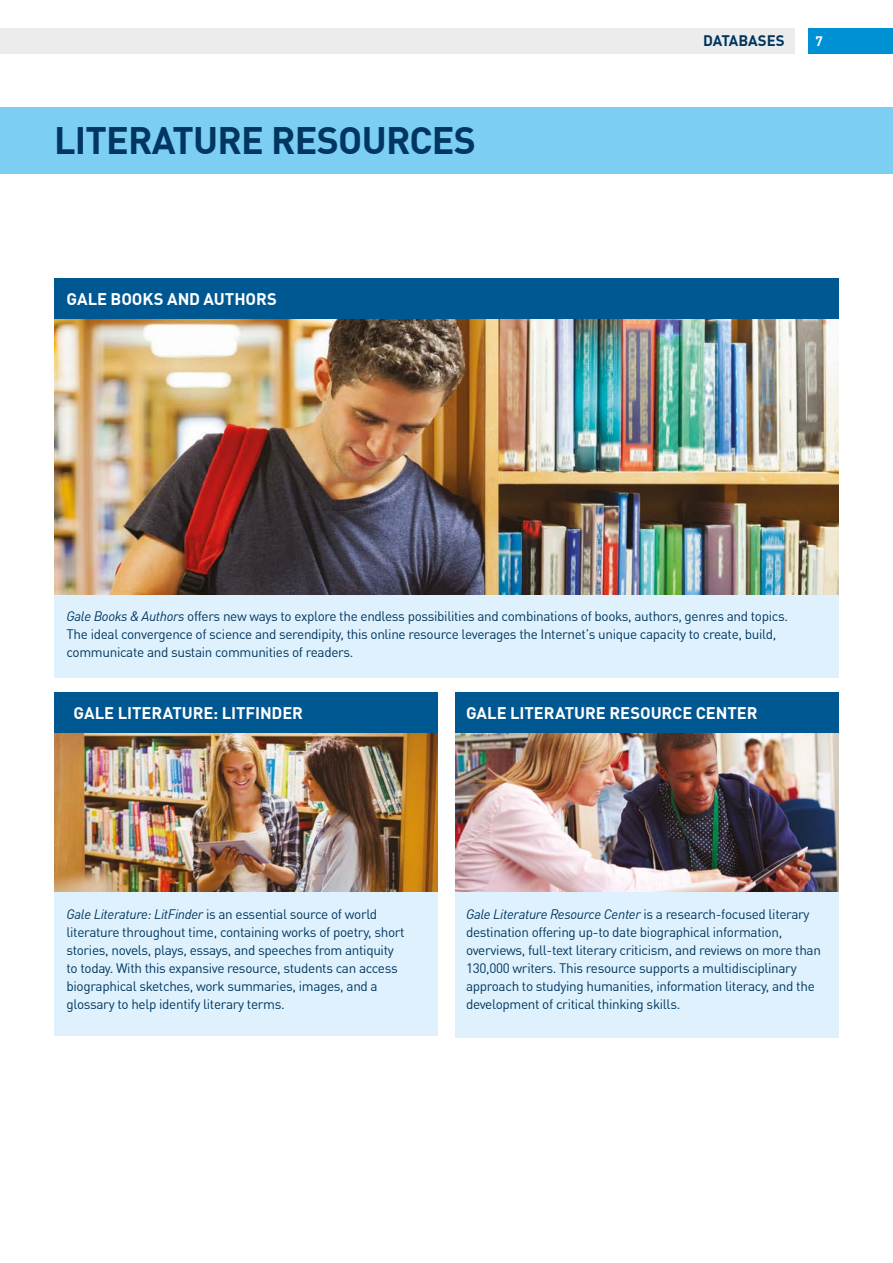
<style>
.page{position:relative;width:893px;height:1263px;background:#fff}
.page>*{position:absolute;margin:0;border:0;box-sizing:border-box;transform-origin:0 0}
.t1{font:700 37.5px "DIN Offc";letter-spacing:-.02em;color:#00365f}
.t2{font:700 16.5px "DIN Offc";letter-spacing:-.005em;color:#fff}
.t3{font:700 15px "DIN Offc";letter-spacing:-.005em;color:#00365f}
.t4{font:13.5px/18px "DIN Offc";letter-spacing:-.025em;color:#00365f}
.t5{font:700 13.5px "DIN Offc";color:#fff}
.s1{font-style:italic}
</style>
<div class="page">
<div style="left:808px;top:28px;width:85px;height:26px;background:#0090d4"></div>
<div style="left:0;top:28px;width:795px;height:26px;background:#ececec"></div>
<div style="left:54px;top:732px;width:383px;height:304px;background:#def1fd"></div>
<div style="left:455px;top:752px;width:384px;height:286px;background:#def1fd"></div>
<img style="left:54px;top:732px;width:383px;height:159px">
<img style="left:455px;top:732px;width:384px;height:159px">
<div style="left:54px;top:692px;width:383px;height:40px;background:#005892"></div>
<div style="left:455px;top:692px;width:384px;height:40px;background:#005892"></div>
<div style="left:54px;top:393px;width:785px;height:285px;background:#def1fd"></div>
<img style="left:54px;top:318px;width:785px;height:277px">
<div style="left:54px;top:278px;width:785px;height:40px;background:#005892"></div>
<div style="left:0;top:107px;width:893px;height:67px;background:#7ccef3"></div>
<h1 class="t1" style="left:54px;top:116px;width:423px">LITERATURE RESOURCES</h1>
<p class="t2" style="left:67px;top:288px;width:212px">GALE BOOKS AND AUTHORS</p>
<p class="t3" style="left:703px;top:31px;width:83px">DATABASES</p>
<p class="t5" style="left:815px;top:32px;width:9px">7</p>
<p class="t4" style="left:67px;top:607px;width:723px"><span class="s1">Gale Books &amp; Authors</span> offers new ways to explore the endless possibilities and combinations of books, authors, genres and topics.<br>The ideal convergence of science and serendipity, this online resource leverages the Internet’s unique capacity to create, build, communicate and sustain communities of readers.</p>
<p class="t2" style="left:74px;top:702px;width:231px">GALE LITERATURE: LITFINDER</p>
<p class="t2" style="left:466px;top:702px;width:293px">GALE LITERATURE RESOURCE CENTER</p>
<p class="t4" style="left:67px;top:905px;width:340px"><span class="s1">Gale Literature: LitFinder</span> is an essential source of world literature throughout time, containing works of poetry, short stories, novels, plays, essays, and speeches from antiquity to today. With this expansive resource, students can access biographical sketches, work summaries, images, and a glossary to help identify literary terms.</p>
<p class="t4" style="left:466px;top:906px;width:356px"><span class="s1">Gale Literature Resource Center</span> is a research-focused literary destination offering up-to date biographical information, overviews, full-text literary criticism, and reviews on more than 130,000 writers. This resource supports a multidisciplinary approach to studying humanities, information literacy, and the development of critical thinking skills.</p>
</div>
